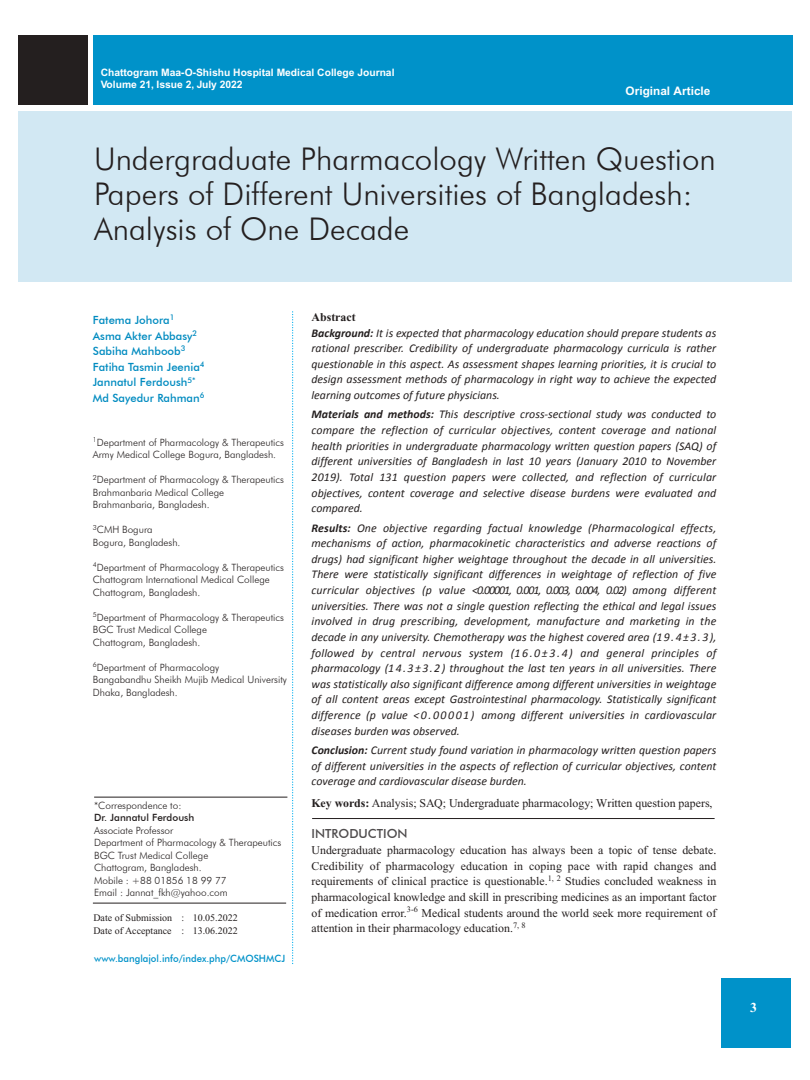
<style>
.page{position:relative;width:810px;height:1080px;background:#fff}
.page>*{position:absolute;margin:0;border:0;box-sizing:border-box;transform-origin:0 0}
.t1{font:300 31.25px/35px "Futura BT";color:#241f1f}
.t2{font:700 13.75px "Times New Roman";color:#fff}
.t3{font:500 12.5px "Futura BT";color:#4f4c4d}
.t4{font:italic 11.88px/15.6px "Calibri";color:#241f1f;text-align:justify}
.t5{font:11.88px/15.6px "Times New Roman";color:#241f1f;text-align:justify}
.t6{font:700 11.88px "Times New Roman";color:#241f1f}
.t7{font:700 11.75px "Helvetica";color:#fff}
.t8{font:500 11.25px/15.6px "Futura BT";color:#008bc0}
.t9{font:700 10.25px/12.1px "Helvetica";color:#fff}
.t10{font:300 10px/12.5px "Futura BT";color:#241f1f}
.t11{font:10px/12.5px "Times New Roman";color:#241f1f}
.t12{font:500 10px "Futura BT";color:#0092c9;scale:.96 1}
.t13{font:500 10px "Futura BT";color:#241f1f}
.s1{font-weight:700}
</style>
<div class="page">
<div style="left:93px;top:35px;width:699px;height:69px;background:#0092c9"></div>
<div style="left:18px;top:111px;width:774px;height:171px;background:#d2e8f3"></div>
<div style="left:18px;top:35px;width:70px;height:69px;background:#241f1f"></div>
<div style="left:721px;top:978px;width:69px;height:70px;background:#0092c9"></div>
<svg style="left:292px;top:312px;width:1px;height:652px"></svg>
<hr style="left:94px;top:797px;width:193px;height:1px;background:#241f1f">
<hr style="left:93px;top:903px;width:193px;height:1px;background:#241f1f">
<hr style="left:312px;top:818px;width:403px;height:1px;background:#241f1f">
<p class="t9" style="left:101px;top:67px;width:295px">Chattogram Maa-O-Shishu Hospital Medical College Journal<br>Volume 21, Issue 2, July 2022</p>
<p class="t7" style="left:626px;top:84px;width:86px">Original Article</p>
<h1 class="t1" style="left:94px;top:141px;width:623px">Undergraduate Pharmacology Written Question<br>Papers of Different Universities of Bangladesh:<br>Analysis of One Decade</h1>
<p class="t8" style="left:93px;top:312px;width:113px">Fatema Johora<sup>1<br></sup>Asma Akter Abbasy<sup>2<br></sup>Sabiha Mahboob<sup>3<br></sup>Fatiha Tasmin Jeenia<sup>4<br></sup>Jannatul Ferdoush<sup>5*<br></sup>Md Sayedur Rahman<sup>6</sup></p>
<p class="t10" style="left:93px;top:436px;width:193px"><sup>1</sup>Department of Pharmacology &amp; Therapeutics<br>Army Medical College Bogura, Bangladesh.</p>
<p class="t10" style="left:93px;top:473px;width:193px"><sup>2</sup>Department of Pharmacology &amp; Therapeutics<br>Brahmanbaria Medical College<br>Brahmanbaria, Bangladesh.</p>
<p class="t10" style="left:93px;top:523px;width:89px"><sup>3</sup>CMH Bogura<br>Bogura, Bangladesh.</p>
<p class="t10" style="left:93px;top:561px;width:193px"><sup>4</sup>Department of Pharmacology &amp; Therapeutics<br>Chattogram International Medical College<br>Chattogram, Bangladesh.</p>
<p class="t10" style="left:93px;top:611px;width:193px"><sup>5</sup>Department of Pharmacology &amp; Therapeutics<br>BGC Trust Medical College<br>Chattogram, Bangladesh.</p>
<p class="t10" style="left:93px;top:661px;width:196px"><sup>6</sup>Department of Pharmacology<br>Bangabandhu Sheikh Mujib Medical University<br>Dhaka, Bangladesh.</p>
<p class="t10" style="left:94px;top:799px;width:89px">*Correspondence to:</p>
<p class="t13" style="left:94px;top:812px;width:102px">Dr. Jannatul Ferdoush</p>
<p class="t10" style="left:94px;top:824px;width:189px">Associate Professor<br>Department of Pharmacology &amp; Therapeutics<br>BGC Trust Medical College<br>Chattogram, Bangladesh.<br>Mobile : +88 01856 18 99 77<br>Email : Jannat_fkh@yahoo.com</p>
<p class="t11" style="left:93px;top:912px;width:146px">Date of Submission : 10.05.2022<br>Date of Acceptance : 13.06.2022</p>
<p class="t12" style="left:94px;top:952px;width:200px">www.banglajol.info/index.php/CMOSHMCJ</p>
<p class="t6" style="left:312px;top:310px;width:46px">Abstract</p>
<p class="t4" style="left:312px;top:324px;width:406px"><span class="s1">Background:</span> It is expected that pharmacology education should prepare students as rational prescriber. Credibility of undergraduate pharmacology curricula is rather questionable in this aspect. As assessment shapes learning priorities, it is crucial to design assessment methods of pharmacology in right way to achieve the expected learning outcomes of future physicians.</p>
<p class="t4" style="left:312px;top:406px;width:406px"><span class="s1">Materials and methods:</span> This descriptive cross-sectional study was conducted to compare the reflection of curricular objectives, content coverage and national health priorities in undergraduate pharmacology written question papers (SAQ) of different universities of Bangladesh in last 10 years (January 2010 to November 2019). Total 131 question papers were collected, and reflection of curricular objectives, content coverage and selective disease burdens were evaluated and compared.</p>
<p class="t4" style="left:312px;top:519px;width:406px"><span class="s1">Results:</span> One objective regarding factual knowledge (Pharmacological effects, mechanisms of action, pharmacokinetic characteristics and adverse reactions of drugs) had significant higher weightage throughout the decade in all universities.<br>There were statistically significant differences in weightage of reflection of five curricular objectives (p value &lt;0.00001, 0.001, 0.003, 0.004, 0.02) among different universities. There was not a single question reflecting the ethical and legal issues involved in drug prescribing, development, manufacture and marketing in the decade in any university. Chemotherapy was the highest covered area (19.4±3.3), followed by central nervous system (1 6 . 0 ± 3 . 4 ) and general principles of pharmacology (14.3±3.2) throughout the last ten years in all universities. There was statistically also significant difference among different universities in weightage of all content areas except Gastrointestinal pharmacology. Statistically significant difference (p value &lt; 0 . 0 0 0 0 1 ) among different universities in cardiovascular diseases burden was observed.</p>
<p class="t4" style="left:312px;top:742px;width:406px"><span class="s1">Conclusion:</span> Current study found variation in pharmacology written question papers of different universities in the aspects of reflection of curricular objectives, content coverage and cardiovascular disease burden.</p>
<p class="t5" style="left:312px;top:796px;width:403px"><span class="s1">Key words:</span> Analysis; SAQ; Undergraduate pharmacology; Written question papers,</p>
<p class="t3" style="left:312px;top:826px;width:98px">INTRODUCTION</p>
<p class="t5" style="left:312px;top:843px;width:406px">Undergraduate pharmacology education has always been a topic of tense debate.<br>Credibility of pharmacology education in coping pace with rapid changes and requirements of clinical practice is questionable.<sup>1,</sup> <sup>2</sup> Studies concluded weakness in pharmacological knowledge and skill in prescribing medicines as an important factor of medication error.<sup>3-6</sup> Medical students around the world seek more requirement of attention in their pharmacology education.<sup>7,</sup> <sup>8</sup></p>
<p class="t2" style="left:750px;top:1000px;width:8px">3</p>
</div>
